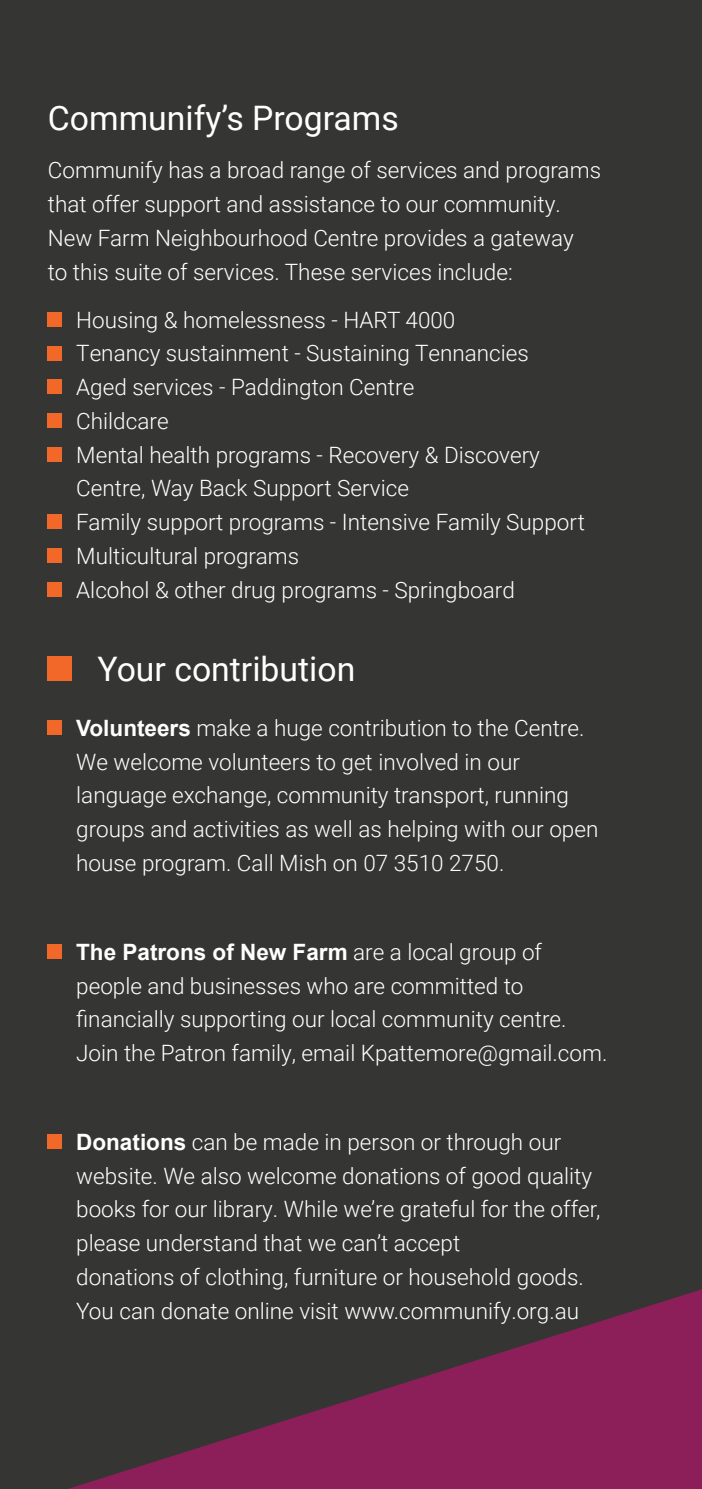
<style>
.page{position:relative;width:702px;height:1489px;background:#fff}
.page>*{position:absolute;margin:0;border:0;box-sizing:border-box;transform-origin:0 0}
.t1{font:33.75px "Roboto";color:#fff}
.t2{font:300 22.5px/33.8px "Roboto";color:#fff}
.t3{font:700 22.5px "Arial";color:#fff}
.s1{font-family:"Arial";font-weight:700}
.s2{font-family:"Roboto";font-weight:300}
</style>
<div class="page">
<div style="left:0;top:0;width:702px;height:1488px;background:#353534"></div>
<svg style="left:71px;top:1289px;width:631px;height:199px"></svg>
<div style="left:48px;top:312px;width:14px;height:14px;background:#f26829"></div>
<div style="left:48px;top:346px;width:14px;height:14px;background:#f26829"></div>
<div style="left:48px;top:379px;width:14px;height:15px;background:#f26829"></div>
<div style="left:48px;top:413px;width:14px;height:14px;background:#f26829"></div>
<div style="left:48px;top:447px;width:14px;height:14px;background:#f26829"></div>
<div style="left:48px;top:514px;width:14px;height:15px;background:#f26829"></div>
<div style="left:48px;top:548px;width:14px;height:14px;background:#f26829"></div>
<div style="left:48px;top:582px;width:14px;height:14px;background:#f26829"></div>
<div style="left:48px;top:656px;width:24px;height:24px;background:#f26829"></div>
<div style="left:48px;top:720px;width:14px;height:14px;background:#f26829"></div>
<div style="left:48px;top:944px;width:14px;height:14px;background:#f26829"></div>
<div style="left:48px;top:1134px;width:14px;height:14px;background:#f26829"></div>
<h1 class="t1" style="left:48px;top:95px;width:352px">Communify’s Programs</h1>
<p class="t2" style="left:48px;top:153px;width:554px">Communify has a broad range of services and programs that offer support and assistance to our community.<br>New Farm Neighbourhood Centre provides a gateway<br>to this suite of services. These services include:</p>
<p class="t2" style="left:76px;top:302px;width:510px">Housing &amp; homelessness - HART 4000<br>Tenancy sustainment - Sustaining Tennancies Aged services - Paddington Centre<br>Childcare<br>Mental health programs - Recovery &amp; Discovery Centre, Way Back Support Service<br>Family support programs - Intensive Family Support Multicultural programs<br>Alcohol &amp; other drug programs - Springboard</p>
<h1 class="t1" style="left:97px;top:645px;width:259px">Your contribution</h1>
<p class="t2" style="left:76px;top:710px;width:523px"><span class="s1">Volunteers</span> make a huge contribution to the Centre.<br>We welcome volunteers to get involved in our language exchange, community transport, running groups and activities as well as helping with our open house program. Call Mish on 07 3510 2750.</p>
<p class="t3" style="left:76px;top:935px;width:467px">The Patrons of New Farm <span class="s2">are a local group of</span></p>
<p class="t2" style="left:76px;top:967px;width:532px">people and businesses who are committed to financially supporting our local community centre.<br>Join the Patron family, email Kpattemore@gmail.com.</p>
<p class="t2" style="left:76px;top:1124px;width:525px"><span class="s1">Donations</span> can be made in person or through our website. We also welcome donations of good quality books for our library. While we’re grateful for the offer, please understand that we can’t accept<br>donations of clothing, furniture or household goods.<br>You can donate online visit www.communify.org.au</p>
</div>
